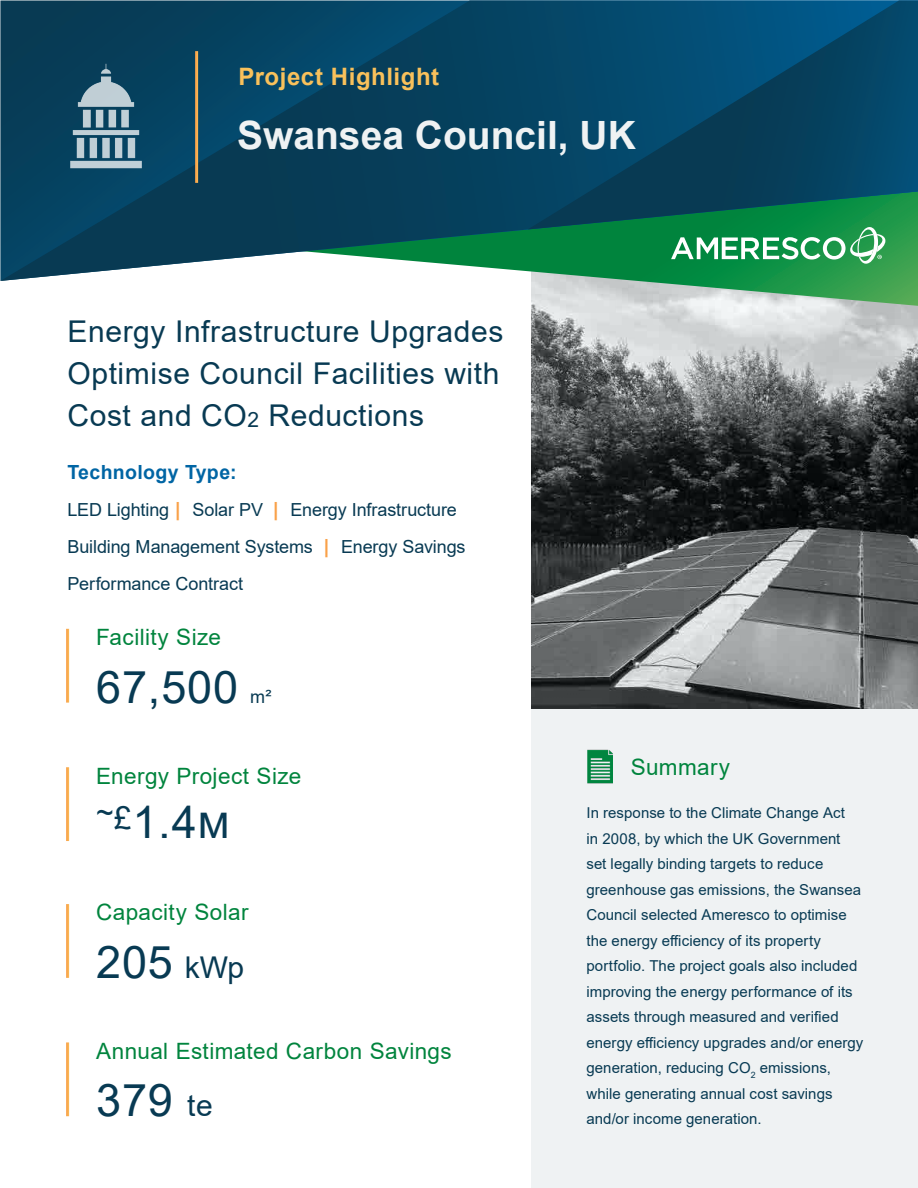
<style>
.page{position:relative;width:918px;height:1188px;background:#fff}
.page>*{position:absolute;margin:0;border:0;box-sizing:border-box;transform-origin:0 0}
.Headline{font:45px "Arial";letter-spacing:.02em;color:#083a53}
.t1{font:700 39px "Arial";color:#eff2f3}
.t2{font:30px/42px "Arial";letter-spacing:.02em;color:#083a53}
.t3{font:700 24px "Arial";letter-spacing:.02em;color:#f9c15b}
.t4{font:22.5px "Arial";letter-spacing:.02em;color:#00843d}
.t5{font:700 19.5px "Arial";letter-spacing:.02em;color:#0065a4}
.t6{font:18px/37.2px "Arial";letter-spacing:-.005em;color:#083a53}
.Tech_Type_List{font:15px/25.5px "Arial";letter-spacing:.005em;color:#083a53}
.s1{font-size:21px}
.s2{font-weight:700;font-size:19.5px;color:#f9a149}
.s3{font-size:30px}
</style>
<div class="page">
<svg style="left:532px;top:306px;width:386px;height:402px;background:#696c6d"></svg>
<div style="left:532px;top:708px;width:386px;height:480px;background:#eff2f3"></div>
<svg style="left:531px;top:281px;width:387px;height:25px;background:#9ac4a7"></svg>
<svg style="left:0;top:0;width:918px;height:281px;background:#175564"></svg>
<svg style="left:528px;top:0;width:390px;height:229px;background:#054b65"></svg>
<svg style="left:671px;top:227px;width:214px;height:37px"></svg>
<img style="left:42px;top:53px;width:128px;height:128px">
<hr style="left:195px;top:51px;width:3px;height:132px;background:#fff">
<img style="left:587px;top:750px;width:26px;height:33px">
<p class="t3" style="left:239px;top:60px;width:202px">Project Highlight</p>
<p class="t1" style="left:237px;top:107px;width:400px">Swansea Council, UK</p>
<h3 class="t2" style="left:68px;top:310px;width:437px">Energy Infrastructure Upgrades<br>Optimise Council Facilities with<br>Cost and CO<span class="s1">2</span> Reductions</h3>
<h3 class="t5" style="left:68px;top:459px;width:171px">Technology Type:</h3>
<p class="t6" style="left:68px;top:491px;width:400px">LED Lighting <span class="s2">|</span> Solar PV <span class="s2">|</span> Energy Infrastructure<br>Building Management Systems <span class="s2">|</span> Energy Savings<br>Performance Contract</p>
<h3 class="t4" style="left:96px;top:622px;width:126px">Facility Size</h3>
<h1 class="Headline" style="left:96px;top:656px;width:144px">67,500</h1>
<p class="t6" style="left:250px;top:678px;width:23px">m²</p>
<p class="t4" style="left:96px;top:760px;width:207px">Energy Project Size</p>
<p class="Headline" style="left:96px;top:791px;width:136px"><sup>~</sup><sup>£</sup>1.4M</p>
<h3 class="t4" style="left:96px;top:897px;width:154px">Capacity Solar</h3>
<h1 class="Headline" style="left:96px;top:931px;width:149px">205 <span class="s3">kWp</span></h1>
<p class="t4" style="left:96px;top:1035px;width:357px">Annual Estimated Carbon Savings</p>
<p class="Headline" style="left:96px;top:1069px;width:118px">379 <span class="s3">te</span></p>
<h3 class="t4" style="left:631px;top:751px;width:101px">Summary</h3>
<p class="Tech_Type_List" style="left:587px;top:800px;width:278px">In response to the Climate Change Act<br>in 2008, by which the UK Government set legally binding targets to reduce greenhouse gas emissions, the Swansea Council selected Ameresco to optimise the energy efficiency of its property portfolio. The project goals also included improving the energy performance of its assets through measured and verified energy efficiency upgrades and/or energy generation, reducing CO<sub>2</sub> emissions, while generating annual cost savings and/or income generation.</p>
</div>
